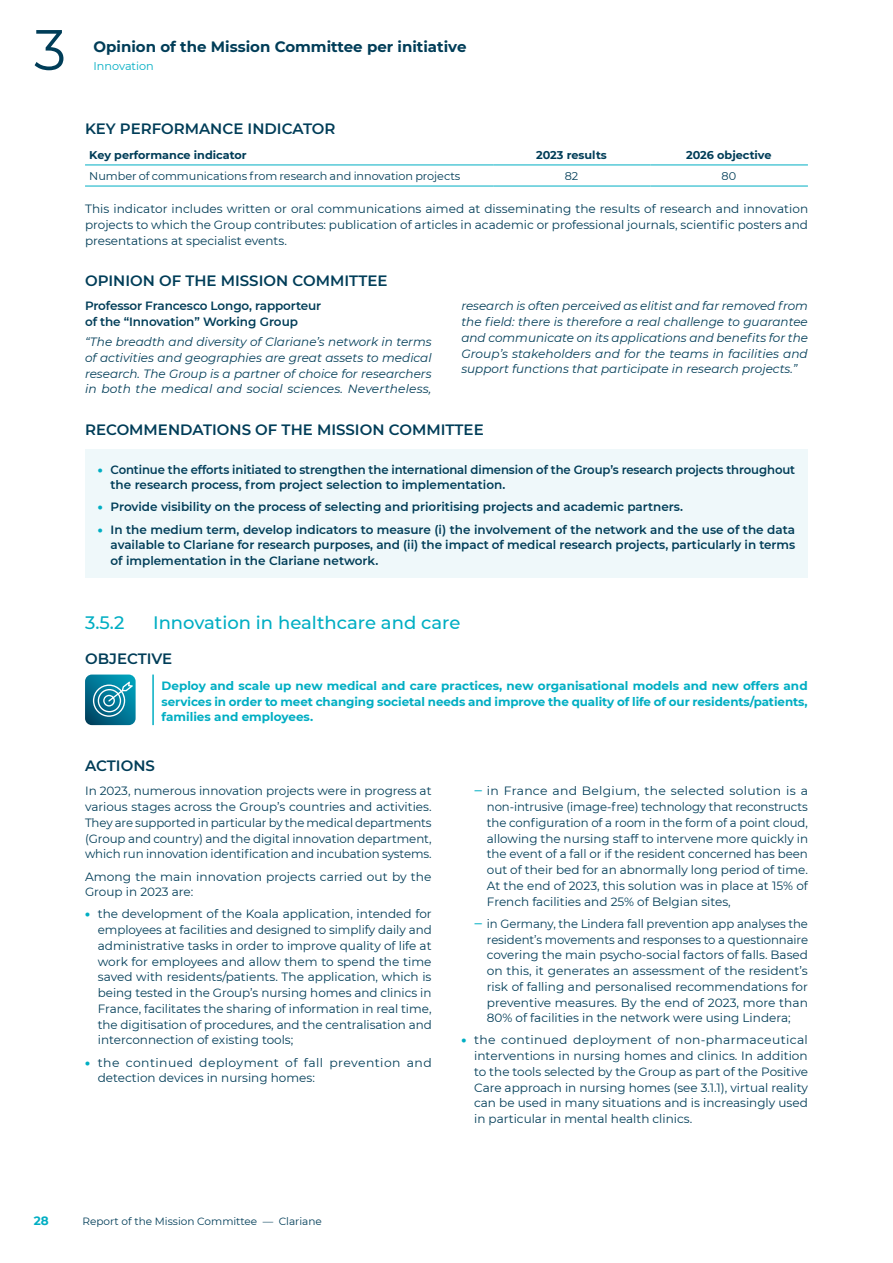
<style>
.page{position:relative;width:893px;height:1263px;background:#fff}
.page>*{position:absolute;margin:0;border:0;box-sizing:border-box;transform-origin:0 0}
.t1{font:57px "Montserrat";color:#003d58}
.t2{font:500 18px "Montserrat";color:#00aec3}
.t3{font:600 15px "Montserrat";color:#003d58}
.t4{font:700 15px "Montserrat";color:#003d58}
.t5{font:12px/15.8px "Montserrat";color:#003d58;text-align:justify}
.t6{font:600 12px/15.8px "Montserrat";letter-spacing:-.005em;color:#003d58}
.t7{font:italic 12px/15.8px "Montserrat";color:#003d58;text-align:justify}
.t8{font:700 12px/15.8px "Montserrat";letter-spacing:-.005em;color:#00aec3;text-align:justify}
.t9{font:12px/15.8px "Montserrat";letter-spacing:.025em;color:#003d58}
.t10{font:11.25px "Montserrat";letter-spacing:-.005em;color:#003d58}
.t11{font:700 11.25px "Montserrat";color:#003d58}
.t12{font:11.25px "Montserrat";color:#00aec3}
.t13{font:10.5px "Montserrat";color:#003d58}
.s1{font-weight:900;color:#00aec3}
.s2{font-weight:600;color:#00aec3}
</style>
<div class="page">
<hr style="left:85px;top:165px;width:408px;height:1px;background:#00aec3">
<hr style="left:85px;top:186px;width:408px;height:1px;background:#00aec3">
<hr style="left:493px;top:165px;width:158px;height:1px;background:#00aec3">
<hr style="left:493px;top:186px;width:158px;height:1px;background:#00aec3">
<hr style="left:651px;top:165px;width:157px;height:1px;background:#00aec3">
<hr style="left:651px;top:186px;width:157px;height:1px;background:#00aec3">
<div style="left:85px;top:449px;width:723px;height:129px;background:#eff8fa"></div>
<hr style="left:152px;top:674px;width:2px;height:51px;background:#00aec3">
<svg style="left:85px;top:674px;width:51px;height:51px;background:#288aa4"></svg>
<h1 class="t1" style="left:34px;top:10px;width:34px">3</h1>
<p class="t4" style="left:94px;top:36px;width:374px">Opinion of the Mission Committee per initiative</p>
<p class="t12" style="left:94px;top:58px;width:62px">Innovation</p>
<p class="t3" style="left:85px;top:118px;width:252px">KEY PERFORMANCE INDICATOR</p>
<p class="t11" style="left:89px;top:147px;width:159px">Key performance indicator</p>
<p class="t11" style="left:536px;top:147px;width:72px">2023 results</p>
<p class="t11" style="left:686px;top:147px;width:87px">2026 objective</p>
<p class="t10" style="left:89px;top:168px;width:373px">Number of communications from research and innovation projects</p>
<p class="t10" style="left:565px;top:168px;width:15px">82</p>
<p class="t10" style="left:721px;top:168px;width:16px">80</p>
<p class="t5" style="left:85px;top:201px;width:725px">This indicator includes written or oral communications aimed at disseminating the results of research and innovation projects to which the Group contributes: publication of articles in academic or professional journals, scientific posters and presentations at specialist events.</p>
<p class="t3" style="left:85px;top:270px;width:304px">OPINION OF THE MISSION COMMITTEE</p>
<p class="t6" style="left:85px;top:298px;width:238px">Professor Francesco Longo, rapporteur of the “Innovation” Working Group</p>
<p class="t7" style="left:85px;top:333px;width:348px">“The breadth and diversity of Clariane’s network in terms of activities and geographies are great assets to medical research. The Group is a partner of choice for researchers in both the medical and social sciences. Nevertheless,</p>
<p class="t7" style="left:461px;top:298px;width:348px">research is often perceived as elitist and far removed from the field: there is therefore a real challenge to guarantee and communicate on its applications and benefits for the Group’s stakeholders and for the teams in facilities and support functions that participate in research projects.”</p>
<p class="t3" style="left:85px;top:419px;width:400px">RECOMMENDATIONS OF THE MISSION COMMITTEE</p>
<p class="t6" style="left:111px;top:461px;width:686px;text-indent:-13px"><span class="s1">•</span> Continue the efforts initiated to strengthen the international dimension of the Group’s research projects throughout the research process, from project selection to implementation.</p>
<p class="t6" style="left:98px;top:499px;width:587px"><span class="s1">•</span> Provide visibility on the process of selecting and prioritising projects and academic partners.</p>
<p class="t6" style="left:111px;top:521px;width:686px;text-align:justify;text-indent:-13px"><span class="s1">•</span> In the medium term, develop indicators to measure (i) the involvement of the network and the use of the data available to Clariane for research purposes, and (ii) the impact of medical research projects, particularly in terms of implementation in the Clariane network.</p>
<h2 class="t2" style="left:85px;top:610px;width:41px">3.5.2</h2>
<h2 class="t2" style="left:153px;top:610px;width:309px">Innovation in healthcare and care</h2>
<p class="t3" style="left:85px;top:648px;width:89px">OBJECTIVE</p>
<p class="t8" style="left:162px;top:677px;width:648px">Deploy and scale up new medical and care practices, new organisational models and new offers and services in order to meet changing societal needs and improve the quality of life of our residents/patients, families and employees.</p>
<p class="t3" style="left:85px;top:755px;width:71px">ACTIONS</p>
<p class="t5" style="left:85px;top:783px;width:348px">In 2023, numerous innovation projects were in progress at various stages across the Group’s countries and activities.<br>They are supported in particular by the medical departments (Group and country) and the digital innovation department, which run innovation identification and incubation systems.</p>
<p class="t5" style="left:85px;top:868px;width:348px">Among the main innovation projects carried out by the<br>Group in 2023 are:</p>
<p class="t5" style="left:98px;top:906px;width:335px;text-indent:-13px"><span class="s1">•</span> the development of the Koala application, intended for employees at facilities and designed to simplify daily and administrative tasks in order to improve quality of life at work for employees and allow them to spend the time saved with residents/patients. The application, which is being tested in the Group’s nursing homes and clinics in France, facilitates the sharing of information in real time, the digitisation of procedures, and the centralisation and interconnection of existing tools;</p>
<p class="t9" style="left:98px;top:1054px;width:335px;text-indent:-13px"><span class="s1">•</span> the continued deployment of fall prevention and detection devices in nursing homes:</p>
<p class="t5" style="left:487px;top:783px;width:323px;text-indent:-13px"><span class="s2">‒</span> in France and Belgium, the selected solution is a non-intrusive (image-free) technology that reconstructs the configuration of a room in the form of a point cloud, allowing the nursing staff to intervene more quickly in the event of a fall or if the resident concerned has been out of their bed for an abnormally long period of time.<br>At the end of 2023, this solution was in place at 15% of French facilities and 25% of Belgian sites,</p>
<p class="t5" style="left:487px;top:915px;width:323px;text-indent:-13px"><span class="s2">‒</span> in Germany, the Lindera fall prevention app analyses the resident’s movements and responses to a questionnaire covering the main psycho-social factors of falls. Based on this, it generates an assessment of the resident’s risk of falling and personalised recommendations for preventive measures. By the end of 2023, more than 80% of facilities in the network were using Lindera;</p>
<p class="t5" style="left:474px;top:1032px;width:335px;text-indent:-13px"><span class="s1">•</span> the continued deployment of non-pharmaceutical interventions in nursing homes and clinics. In addition to the tools selected by the Group as part of the Positive Care approach in nursing homes (see 3.1.1), virtual reality can be used in many situations and is increasingly used in particular in mental health clinics.</p>
<p class="t8" style="left:34px;top:1213px;width:16px">28</p>
<p class="t13" style="left:82px;top:1214px;width:241px">Report of the Mission Committee — Clariane</p>
</div>
